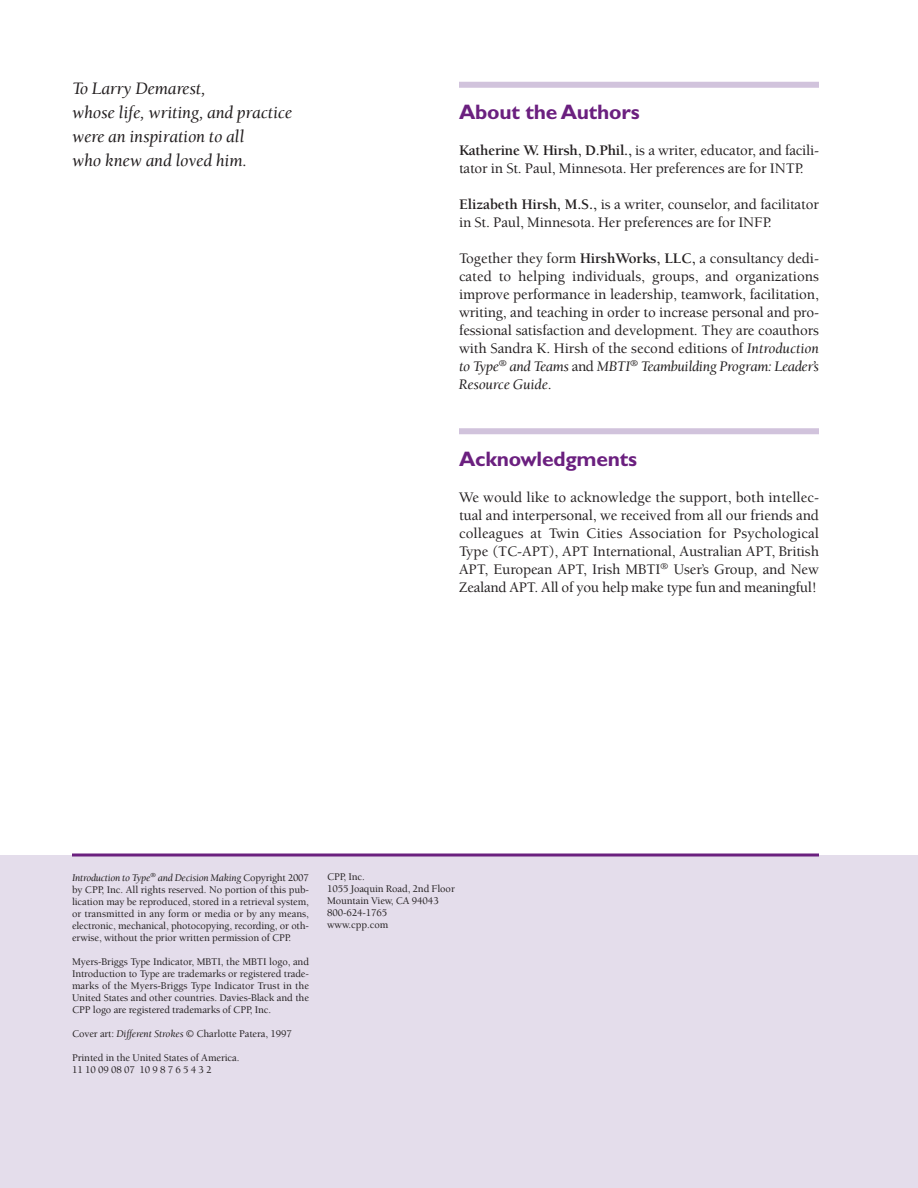
<style>
.page{position:relative;width:918px;height:1188px;background:#fff}
.page>*{position:absolute;margin:0;border:0;box-sizing:border-box;transform-origin:0 0}
.t1{font:700 21px "Gill Sans";letter-spacing:-.01em;color:#6b207f}
.t2{font:italic 18px/24px "Berkeley";letter-spacing:-.01em;color:#231f20}
.t3{font:500 15px/18px "Berkeley";letter-spacing:-.01em;color:#231f20}
.t4{font:500 10.5px/12px "Berkeley";letter-spacing:-.01em;color:#231f20;text-align:justify}
.s1{font-weight:700}
.s2{font-weight:400;font-style:italic}
</style>
<div class="page">
<div style="left:0;top:855px;width:918px;height:333px;background:#e4ddeb"></div>
<div style="left:459px;top:82px;width:360px;height:6px;background:#d1c3dc"></div>
<div style="left:459px;top:428px;width:360px;height:6px;background:#d1c3dc"></div>
<hr style="left:72px;top:854px;width:747px;height:2px;background:#6b207f">
<p class="t2" style="left:72px;top:78px;width:222px">To Larry Demarest,<br>whose life, writing, and practice were an inspiration to all<br>who knew and loved him.</p>
<h1 class="t1" style="left:459px;top:105px;width:182px">About the Authors</h1>
<p class="t3" style="left:459px;top:143px;width:362px"><span class="s1">Katherine W. Hirsh, D.Phil.,</span> is a writer, educator, and facili&shy;tator in St. Paul, Minnesota. Her preferences are for INTP.</p>
<p class="t3" style="left:459px;top:197px;width:362px"><span class="s1">Elizabeth Hirsh, M.S.,</span> is a writer, counselor, and facilitator in St. Paul, Minnesota. Her preferences are for INFP.</p>
<p class="t3" style="left:459px;top:251px;width:362px;text-align:justify">Together they form <span class="s1">HirshWorks, LLC,</span> a consultancy dedi&shy;cated to helping individuals, groups, and organizations improve performance in leadership, teamwork, facilitation, writing, and teaching in order to increase personal and pro&shy;fessional satisfaction and development. They are coauthors with Sandra K. Hirsh of the second editions of <span class="s2">Introduction to Type</span><sup>®</sup> <span class="s2">and Teams</span> and <span class="s2">MBTI</span><sup>®</sup> <span class="s2">Teambuilding Program: Leader’s Resource Guide</span>.</p>
<h1 class="t1" style="left:459px;top:451px;width:180px">Acknowledgments</h1>
<p class="t3" style="left:459px;top:489px;width:362px;text-align:justify">We would like to acknowledge the support, both intellec&shy;tual and interpersonal, we received from all our friends and colleagues at Twin Cities Association for Psychological Type (TC-APT), APT International, Australian APT, British APT, European APT, Irish MBTI<sup>®</sup> User’s Group, and New Zealand APT. All of you help make type fun and meaningful!</p>
<p class="t4" style="left:72px;top:873px;width:239px"><span class="s2">Introduction to Type</span><sup>®</sup> <span class="s2">and Decision Making</span> Copyright 2007 by CPP, Inc. All rights reserved. No portion of this pub&shy;lication may be reproduced, stored in a retrieval system, or transmitted in any form or media or by any means, electronic, mechanical, photocopying, recording, or oth&shy;erwise, without the prior written permission of CPP.</p>
<p class="t4" style="left:72px;top:957px;width:239px">Myers-Briggs Type Indicator, MBTI, the MBTI logo, and Introduction to Type are trademarks or registered trade&shy;marks of the Myers-Briggs Type Indicator Trust in the United States and other countries. Davies-Black and the CPP logo are registered trademarks of CPP, Inc.</p>
<p class="t4" style="left:72px;top:1029px;width:221px">Cover art: <span class="s2">Different Strokes</span> © Charlotte Patera, 1997</p>
<p class="t4" style="left:72px;top:1053px;width:169px">Printed in the United States of America.<br>11 10 09 08 07 10 9 8 7 6 5 4 3 2</p>
<p class="t4" style="left:327px;top:872px;width:129px;text-align:left">CPP, Inc.<br>1055 Joaquin Road, 2nd Floor<br>Mountain View, CA 94043<br>800-624-1765<br>www.cpp.com</p>
</div>
